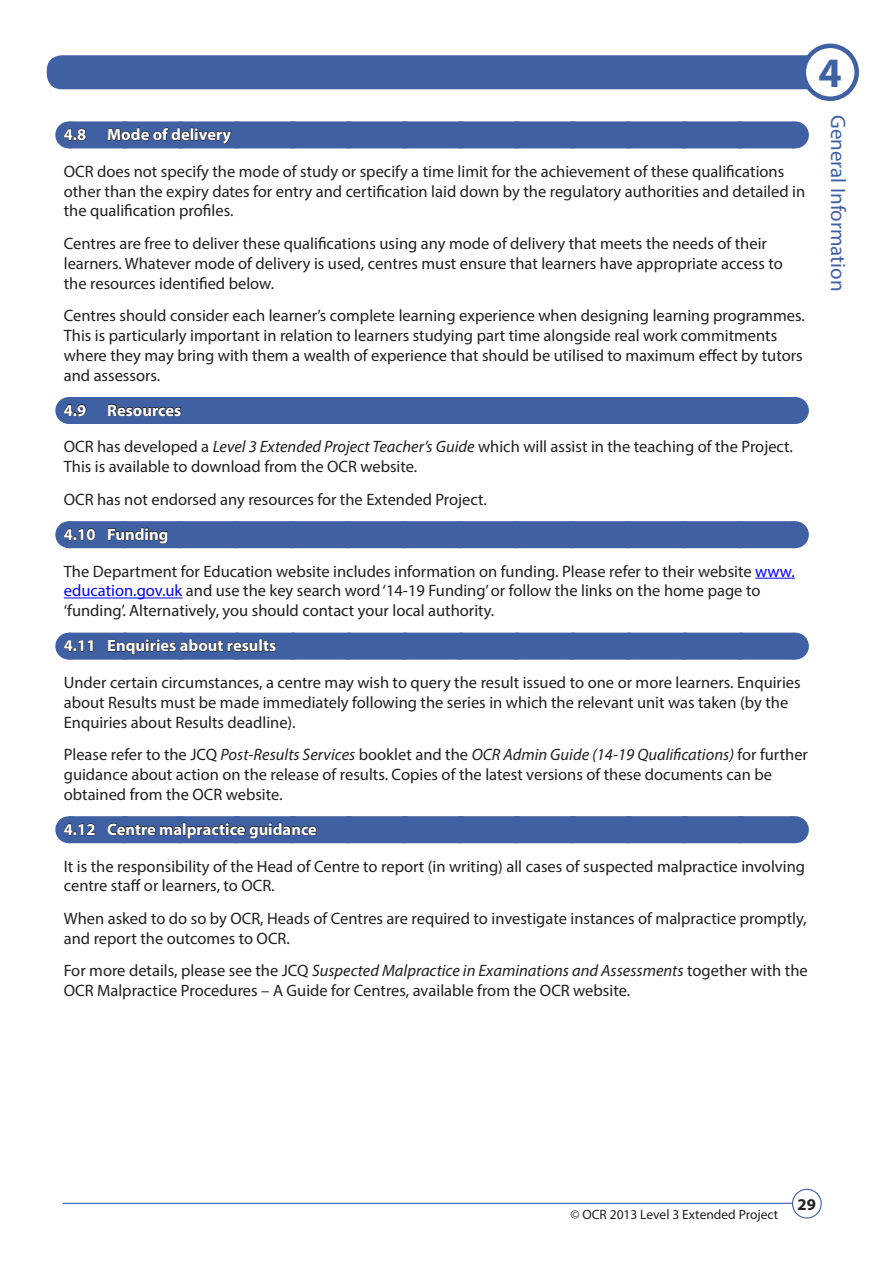
<style>
.page{position:relative;width:893px;height:1263px;background:#fff}
.page>*{position:absolute;margin:0;border:0;box-sizing:border-box;transform-origin:0 0}
.t1{font:700 42px "Myriad Pro";color:#3f61a4}
.t2{font:21px "Myriad Pro";color:#3f61a4}
.t3{font:16.5px/19.8px "Myriad Pro";color:#231f20}
.t4{font:700 16.5px "Myriad Pro";color:#fff}
.t5{font:700 16.5px "Myriad Pro";color:#231f20}
.t6{font:13.5px "Myriad Pro";color:#231f20}
.s1{font-style:italic}
.s2{color:#00f}
</style>
<div class="page">
<div style="left:47px;top:55px;width:782px;height:34px;background:#3f61a4;border-radius:15px"></div>
<div style="left:804px;top:46px;width:53px;height:53px;background:#fff;border-radius:50%"></div>
<div style="left:801px;top:44px;width:58px;height:57px;border:4px solid #3f61a4;border-radius:50%"></div>
<hr style="left:63px;top:1203px;width:730px;height:1px;background:#3f61a4">
<div style="left:792px;top:1189px;width:30px;height:29px;border:1px solid #3f61a4;border-radius:50%"></div>
<div style="left:69px;top:121px;width:725px;height:27px;background:#3f61a4"></div>
<svg style="left:794px;top:121px;width:1px;height:27px"></svg>
<div style="left:69px;top:397px;width:725px;height:27px;background:#3f61a4"></div>
<svg style="left:794px;top:397px;width:1px;height:27px"></svg>
<div style="left:69px;top:521px;width:725px;height:27px;background:#3f61a4"></div>
<svg style="left:794px;top:521px;width:1px;height:27px"></svg>
<hr style="left:755px;top:578px;width:40px;height:1px;background:#00f">
<hr style="left:64px;top:597px;width:118px;height:1px;background:#00f">
<div style="left:69px;top:633px;width:725px;height:27px;background:#3f61a4"></div>
<svg style="left:794px;top:633px;width:1px;height:27px"></svg>
<div style="left:69px;top:816px;width:725px;height:27px;background:#3f61a4"></div>
<svg style="left:794px;top:816px;width:1px;height:27px"></svg>
<svg style="left:63px;top:121px;width:24px;height:27px"></svg>
<svg style="left:107px;top:121px;width:659px;height:23px"></svg>
<svg style="left:63px;top:397px;width:24px;height:27px"></svg>
<svg style="left:108px;top:403px;width:74px;height:14px"></svg>
<svg style="left:63px;top:521px;width:33px;height:27px"></svg>
<svg style="left:108px;top:521px;width:658px;height:23px"></svg>
<svg style="left:63px;top:633px;width:30px;height:27px"></svg>
<svg style="left:108px;top:638px;width:658px;height:22px"></svg>
<svg style="left:63px;top:816px;width:32px;height:27px"></svg>
<svg style="left:107px;top:816px;width:659px;height:23px"></svg>
<p class="t4" style="left:64px;top:124px;width:24px">4.8</p>
<p class="t4" style="left:107px;top:124px;width:125px">Mode of delivery</p>
<p class="t3" style="left:64px;top:161px;width:743px">OCR does not specify the mode of study or specify a time limit for the achievement of these qualifications other than the expiry dates for entry and certification laid down by the regulatory authorities and detailed in the qualification profiles.</p>
<p class="t3" style="left:64px;top:233px;width:721px">Centres are free to deliver these qualifications using any mode of delivery that meets the needs of their learners. Whatever mode of delivery is used, centres must ensure that learners have appropriate access to the resources identified below.</p>
<p class="t3" style="left:64px;top:305px;width:742px">Centres should consider each learner’s complete learning experience when designing learning programmes.<br>This is particularly important in relation to learners studying part time alongside real work commitments where they may bring with them a wealth of experience that should be utilised to maximum effect by tutors and assessors.</p>
<p class="t4" style="left:64px;top:399px;width:24px">4.9</p>
<p class="t4" style="left:107px;top:399px;width:76px">Resources</p>
<p class="t3" style="left:64px;top:437px;width:731px">OCR has developed a <span class="s1">Level 3 Extended Project Teacher’s Guide</span> which will assist in the teaching of the Project.<br>This is available to download from the OCR website.</p>
<p class="t3" style="left:64px;top:489px;width:425px">OCR has not endorsed any resources for the Extended Project.</p>
<p class="t4" style="left:64px;top:523px;width:106px">4.10 Funding</p>
<p class="t3" style="left:64px;top:561px;width:732px">The Department for Education website includes information on funding. Please refer to their website <span class="s2">www. education.gov.uk</span> and use the key search word ‘14-19 Funding’ or follow the links on the home page to ‘funding’. Alternatively, you should contact your local authority.</p>
<p class="t4" style="left:64px;top:635px;width:214px">4.11 Enquiries about results</p>
<p class="t3" style="left:64px;top:672px;width:738px">Under certain circumstances, a centre may wish to query the result issued to one or more learners. Enquiries about Results must be made immediately following the series in which the relevant unit was taken (by the<br>Enquiries about Results deadline).</p>
<p class="t3" style="left:64px;top:744px;width:746px">Please refer to the JCQ <span class="s1">Post-Results Services</span> booklet and the <span class="s1">OCR Admin Guide (14-19 Qualifications)</span> for further guidance about action on the release of results. Copies of the latest versions of these documents can be obtained from the OCR website.</p>
<p class="t4" style="left:64px;top:818px;width:255px">4.12 Centre malpractice guidance</p>
<p class="t3" style="left:64px;top:856px;width:743px">It is the responsibility of the Head of Centre to report (in writing) all cases of suspected malpractice involving centre staff or learners, to OCR.</p>
<p class="t3" style="left:64px;top:908px;width:744px">When asked to do so by OCR, Heads of Centres are required to investigate instances of malpractice promptly, and report the outcomes to OCR.</p>
<p class="t3" style="left:64px;top:960px;width:745px">For more details, please see the JCQ <span class="s1">Suspected Malpractice in Examinations and Assessments</span> together with the<br>OCR Malpractice Procedures – A Guide for Centres, available from the OCR website.</p>
<h1 class="t1" style="left:819px;top:45px;width:25px">4</h1>
<p class="t2" style="left:851px;top:115px;width:178px;rotate:90deg">General Information</p>
<p class="t6" style="left:570px;top:1206px;width:209px">© OCR 2013 Level 3 Extended Project</p>
<p class="t5" style="left:798px;top:1193px;width:20px">29</p>
</div>
